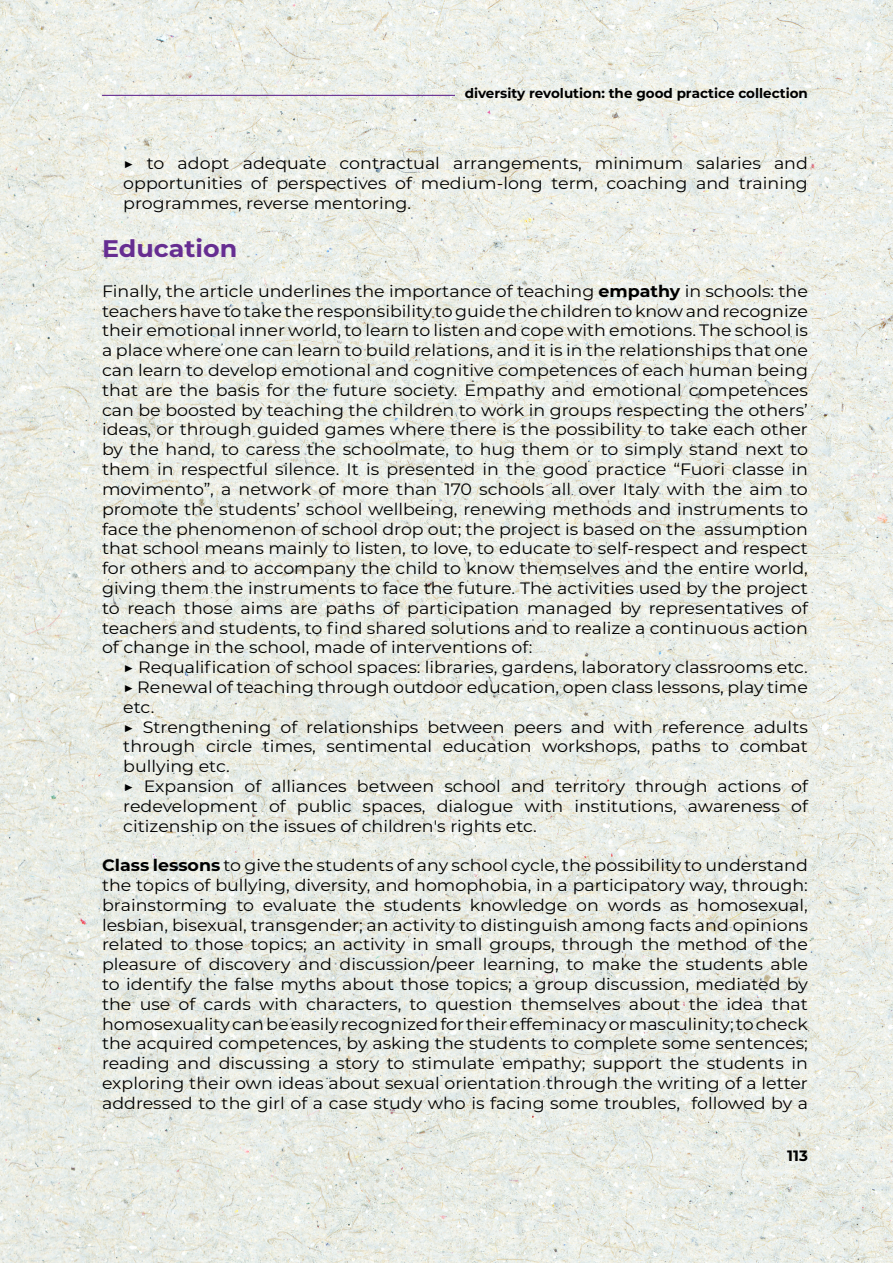
<style>
.page{position:relative;width:893px;height:1263px;background:#fff}
.page>*{position:absolute;margin:0;border:0;box-sizing:border-box;transform-origin:0 0}
.t1{font:700 24px "Montserrat";color:#662d91;scale:1.06 1}
.t2{font:16.5px/19.8px "Montserrat";color:#000;text-align:justify;scale:1.06 1}
.t3{font:700 15px "Montserrat";color:#000}
.t4{font:700 13.5px "Montserrat";color:#000}
.s1{font-weight:700}
</style>
<div class="page">
<img style="left:0;top:0;width:893px;height:1263px">
<hr style="left:102px;top:95px;width:353px;height:1px;background:#662d91">
<p class="t4" style="left:465px;top:84px;width:345px">diversity revolution: the good practice collection</p>
<p class="t2" style="left:123px;top:153px;width:647px">▶ to adopt adequate contractual arrangements, minimum salaries and opportunities of perspectives of medium-long term, coaching and training programmes, reverse mentoring.</p>
<h1 class="t1" style="left:102px;top:231px;width:129px">Education</h1>
<p class="t2" style="left:102px;top:281px;width:667px">Finally, the article underlines the importance of teaching <span class="s1">empathy</span> in schools: the teachers have to take the responsibility to guide the children to know and recognize their emotional inner world, to learn to listen and cope with emotions. The school is a place where one can learn to build relations, and it is in the relationships that one can learn to develop emotional and cognitive competences of each human being that are the basis for the future society. Empathy and emotional competences can be boosted by teaching the children to work in groups respecting the others’ ideas, or through guided games where there is the possibility to take each other by the hand, to caress the schoolmate, to hug them or to simply stand next to them in respectful silence. It is presented in the good practice “Fuori classe in movimento”, a network of more than 170 schools all over Italy with the aim to promote the students’ school wellbeing, renewing methods and instruments to face the phenomenon of school drop out; the project is based on the assumption that school means mainly to listen, to love, to educate to self-respect and respect for others and to accompany the child to know themselves and the entire world, giving them the instruments to face the future. The activities used by the project to reach those aims are paths of participation managed by representatives of teachers and students, to find shared solutions and to realize a continuous action of change in the school, made of interventions of:</p>
<p class="t2" style="left:123px;top:657px;width:647px;text-align:left">▶ Requalification of school spaces: libraries, gardens, laboratory classrooms etc. ▶ Renewal of teaching through outdoor education, open class lessons, play time etc.<br>▶ Strengthening of relationships between peers and with reference adults through circle times, sentimental education workshops, paths to combat bullying etc.<br>▶ Expansion of alliances between school and territory through actions of redevelopment of public spaces, dialogue with institutions, awareness of citizenship on the issues of children's rights etc.</p>
<p class="t2" style="left:102px;top:855px;width:667px"><span class="s1">Class lessons</span> to give the students of any school cycle, the possibility to understand the topics of bullying, diversity, and homophobia, in a participatory way, through: brainstorming to evaluate the students knowledge on words as homosexual, lesbian, bisexual, transgender; an activity to distinguish among facts and opinions related to those topics; an activity in small groups, through the method of the pleasure of discovery and discussion/peer learning, to make the students able to identify the false myths about those topics; a group discussion, mediated by the use of cards with characters, to question themselves about the idea that homosexuality can be easily recognized for their effeminacy or masculinity; to check the acquired competences, by asking the students to complete some sentences; reading and discussing a story to stimulate empathy; support the students in exploring their own ideas about sexual orientation through the writing of a letter addressed to the girl of a case study who is facing some troubles, followed by a</p>
<p class="t3" style="left:787px;top:1145px;width:22px">113</p>
</div>
